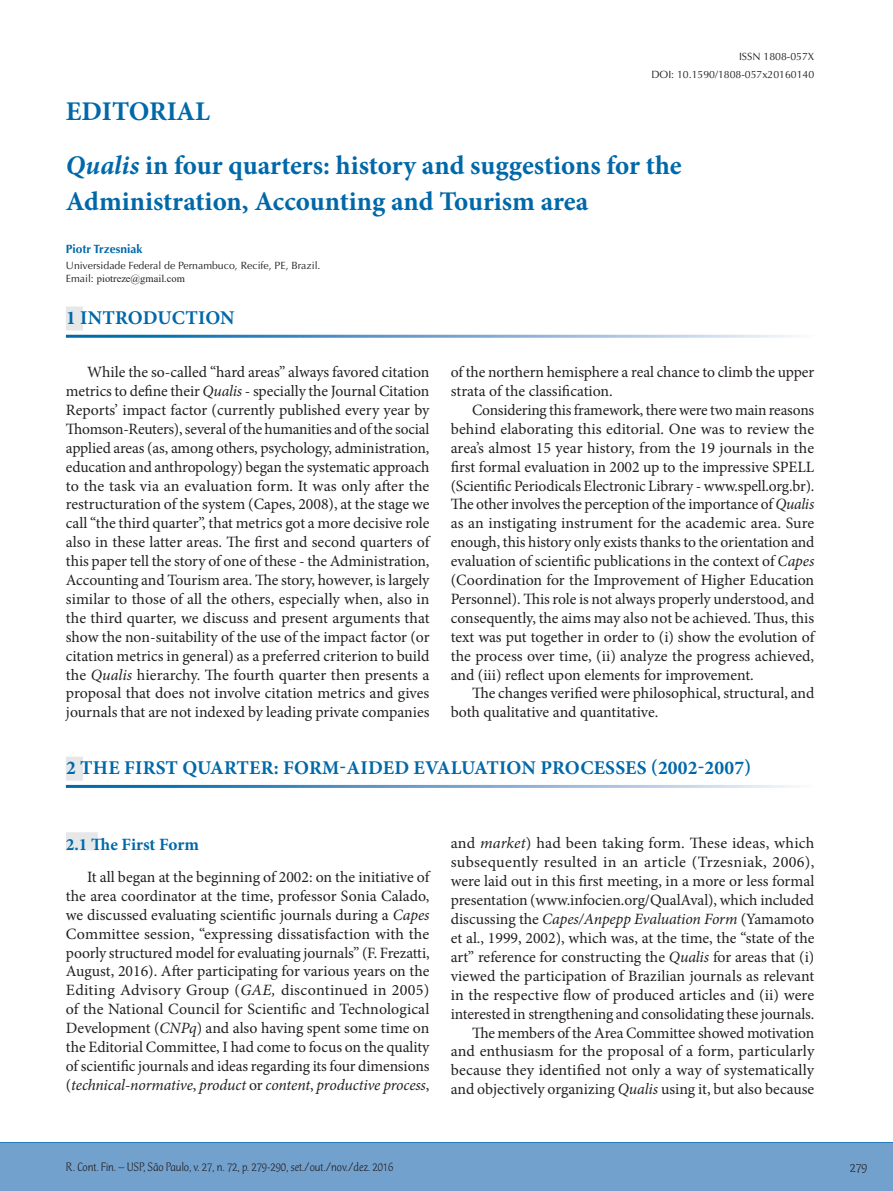
<style>
.page{position:relative;width:893px;height:1191px;background:#fff}
.page>*{position:absolute;margin:0;border:0;box-sizing:border-box;transform-origin:0 0}
.TÍTULO{font:700 27px/36px "Minion Pro";color:#0068a9}
.SUBTÍTULOS{font:700 19.5px "Minion Pro";letter-spacing:.01em;color:#0068a9}
.SUBTITULO2{font:700 17.25px "Minion Pro";letter-spacing:-.005em;color:#0068a9}
.MIOLO_1P{font:15.75px/18.9px "Minion Pro";letter-spacing:-.005em;color:#231f20;text-align:justify}
.t1{font:300 13.5px "CT Mercurius Std";color:#231f20}
.RODAPÉ{font:300 12.75px "CT Mercurius Std";color:#231f20;scale:.95 1}
.AUTORES{font:700 12px "Optima LT Std";color:#0068a9}
.NOTAS{font:10.5px "Optima LT Std";color:#231f20}
.DOI{font:10.5px "Optima LT Std";color:#231f20}
.NOTAS-2{font:10.5px "Times New Roman";color:#231f20}
.s1{font-style:italic}
.s2{font-family:"Optima LT Std"}
</style>
<div class="page">
<hr style="left:0;top:1142px;width:893px;height:2px;background:#e6e7e9">
<hr style="left:0;top:1142px;width:893px;height:1px;background:#1c7bb7">
<div style="left:66px;top:306px;width:17px;height:24px;background:#e6e7e9"></div>
<div style="left:66px;top:756px;width:17px;height:24px;background:#e6e7e9"></div>
<div style="left:66px;top:832px;width:32px;height:18px;background:#e6e7e9"></div>
<div style="left:0;top:1144px;width:893px;height:47px;background:#73a1ce"></div>
<p class="DOI" style="left:739px;top:51px;width:77px">ISSN 1808-057X</p>
<p class="DOI" style="left:651px;top:69px;width:164px">DOI: 10.1590/1808-057x20160140</p>
<p class="TÍTULO" style="left:66px;top:93px;width:146px">EDITORIAL</p>
<p class="TÍTULO" style="left:66px;top:147px;width:617px"><span class="s1">Qualis</span> in four quarters: history and suggestions for the<br>Administration, Accounting and Tourism area</p>
<p class="AUTORES" style="left:66px;top:241px;width:78px">Piotr Trzesniak</p>
<p class="NOTAS" style="left:66px;top:260px;width:256px">Universidade Federal de Pernambuco, Recife, PE, Brazil.</p>
<p class="NOTAS-2" style="left:66px;top:271px;width:121px"><span class="s2">Email:</span> piotreze@gmail.com</p>
<p class="SUBTÍTULOS" style="left:66px;top:304px;width:170px">1 INTRODUCTION</p>
<p class="MIOLO_1P" style="left:66px;top:363px;width:365px;text-indent:21px">While the so-called “hard areas” always favored citation metrics to define their <span class="s1">Qualis</span> - specially the Journal Citation Reports’ impact factor (currently published every year by Thomson-Reuters), several of the humanities and of the social applied areas (as, among others, psychology, administration, education and anthropology) began the systematic approach to the task via an evaluation form. It was only after the restructuration of the system (Capes, 2008), at the stage we call “the third quarter”, that metrics got a more decisive role also in these latter areas. The first and second quarters of this paper tell the story of one of these - the Administration, Accounting and Tourism area. The story, however, is largely similar to those of all the others, especially when, also in the third quarter, we discuss and present arguments that show the non-suitability of the use of the impact factor (or citation metrics in general) as a preferred criterion to build the <span class="s1">Qualis</span> hierarchy. The fourth quarter then presents a proposal that does not involve citation metrics and gives journals that are not indexed by leading private companies</p>
<p class="MIOLO_1P" style="left:451px;top:363px;width:365px">of the northern hemisphere a real chance to climb the upper strata of the classification.</p>
<p class="MIOLO_1P" style="left:451px;top:400px;width:365px;text-indent:21px">Considering this framework, there were two main reasons behind elaborating this editorial. One was to review the area’s almost 15 year history, from the 19 journals in the first formal evaluation in 2002 up to the impressive SPELL (Scientific Periodicals Electronic Library - www.spell.org.br).<br>The other involves the perception of the importance of <span class="s1">Qualis </span>as an instigating instrument for the academic area. Sure enough, this history only exists thanks to the orientation and evaluation of scientific publications in the context of <span class="s1">Capes </span>(Coordination for the Improvement of Higher Education Personnel). This role is not always properly understood, and consequently, the aims may also not be achieved. Thus, this text was put together in order to (i) show the evolution of the process over time, (ii) analyze the progress achieved, and (iii) reflect upon elements for improvement.</p>
<p class="MIOLO_1P" style="left:451px;top:684px;width:365px;text-indent:21px">The changes verified were philosophical, structural, and both qualitative and quantitative.</p>
<p class="SUBTÍTULOS" style="left:66px;top:754px;width:687px">2 THE FIRST QUARTER: FORM-AIDED EVALUATION PROCESSES (2002-2007)</p>
<p class="SUBTITULO2" style="left:66px;top:832px;width:134px">2.1 The First Form</p>
<p class="MIOLO_1P" style="left:66px;top:867px;width:365px;text-indent:21px">It all began at the beginning of 2002: on the initiative of the area coordinator at the time, professor Sonia Calado, we discussed evaluating scientific journals during a <span class="s1">Capes </span>Committee session, “expressing dissatisfaction with the poorly structured model for evaluating journals” (F. Frezatti, August, 2016). After participating for various years on the Editing Advisory Group (<span class="s1">GAE,</span> discontinued in 2005) of the National Council for Scientific and Technological Development (<span class="s1">CNPq</span>) and also having spent some time on the Editorial Committee, I had come to focus on the quality of scientific journals and ideas regarding its four dimensions (<span class="s1">technical-normative</span>, <span class="s1">product</span> or <span class="s1">content</span>, <span class="s1">productive process</span>,</p>
<p class="MIOLO_1P" style="left:451px;top:834px;width:365px">and <span class="s1">market</span>) had been taking form. These ideas, which subsequently resulted in an article (Trzesniak, 2006), were laid out in this first meeting, in a more or less formal presentation (www.infocien.org/QualAval), which included discussing the <span class="s1">Capes/Anpepp Evaluation Form</span> (Yamamoto et al., 1999, 2002), which was, at the time, the “state of the art” reference for constructing the <span class="s1">Qualis</span> for areas that (i) viewed the participation of Brazilian journals as relevant in the respective flow of produced articles and (ii) were interested in strengthening and consolidating these journals.</p>
<p class="MIOLO_1P" style="left:451px;top:1023px;width:365px;text-indent:21px">The members of the Area Committee showed motivation and enthusiasm for the proposal of a form, particularly because they identified not only a way of systematically and objectively organizing <span class="s1">Qualis</span> using it, but also because</p>
<p class="RODAPÉ" style="left:66px;top:1160px;width:346px">R. Cont. Fin. – USP, São Paulo, v. 27, n. 72, p. 279-290, set./out./nov./dez. 2016</p>
<p class="t1" style="left:850px;top:1160px;width:19px">279</p>
</div>
